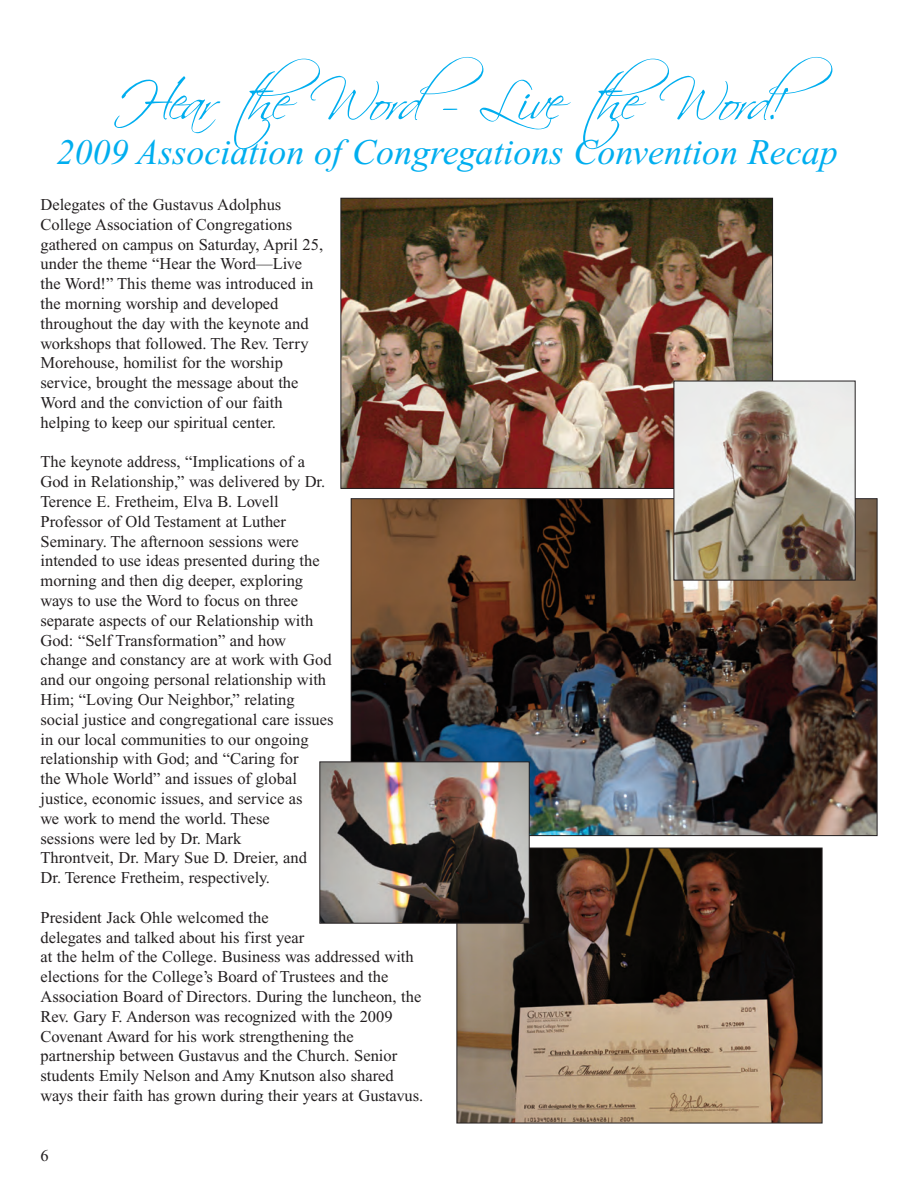
<style>
.page{position:relative;width:918px;height:1188px;background:#fff}
.page>*{position:absolute;margin:0;border:0;box-sizing:border-box;transform-origin:0 0}
.t1{font:54px "Scriptina";letter-spacing:-.065em;color:#00aeef}
.t2{font:italic 36px "Times New Roman";color:#00aeef}
.t3{font:16.5px/19.8px "Times New Roman";color:#231f20}
</style>
<div class="page">
<img style="left:342px;top:200px;width:429px;height:287px">
<img style="left:353px;top:500px;width:523px;height:334px">
<img style="left:458px;top:850px;width:362px;height:271px">
<div style="left:456px;top:848px;width:366px;height:275px;border:1px solid #231f20"></div>
<img style="left:321px;top:764px;width:207px;height:158px">
<div style="left:319px;top:762px;width:211px;height:162px;border:1px solid #231f20"></div>
<img style="left:676px;top:383px;width:178px;height:195px">
<p class="t1" style="left:113px;top:69px;width:720px">Hear the Word– Live the Word!</p>
<p class="t2" style="left:57px;top:139px;width:783px">2009 Association of Congregations Convention Recap</p>
<p class="t3" style="left:40px;top:196px;width:284px">Delegates of the Gustavus Adolphus College Association of Congregations gathered on campus on Saturday, April 25, under the theme “Hear the Word—Live the Word!” This theme was introduced in the morning worship and developed throughout the day with the keynote and workshops that followed. The Rev. Terry Morehouse, homilist for the worship service, brought the message about the Word and the conviction of our faith helping to keep our spiritual center.</p>
<p class="t3" style="left:40px;top:454px;width:294px">The keynote address, “Implications of a God in Relationship,” was delivered by Dr.<br>Terence E. Fretheim, Elva B. Lovell Professor of Old Testament at Luther Seminary. The afternoon sessions were intended to use ideas presented during the morning and then dig deeper, exploring ways to use the Word to focus on three separate aspects of our Relationship with God: “Self Transformation” and how change and constancy are at work with God and our ongoing personal relationship with Him; “Loving Our Neighbor,” relating social justice and congregational care issues in our local communities to our ongoing relationship with God; and “Caring for<br>the Whole World” and issues of global justice, economic issues, and service as<br>we work to mend the world. These<br>sessions were led by Dr. Mark<br>Throntveit, Dr. Mary Sue D. Dreier, and<br>Dr. Terence Fretheim, respectively.</p>
<p class="t3" style="left:40px;top:909px;width:384px">President Jack Ohle welcomed the<br>delegates and talked about his first year<br>at the helm of the College. Business was addressed with elections for the College’s Board of Trustees and the Association Board of Directors. During the luncheon, the Rev. Gary F. Anderson was recognized with the 2009<br>Covenant Award for his work strengthening the partnership between Gustavus and the Church. Senior students Emily Nelson and Amy Knutson also shared ways their faith has grown during their years at Gustavus.</p>
<p class="t3" style="left:40px;top:1147px;width:10px">6</p>
</div>
